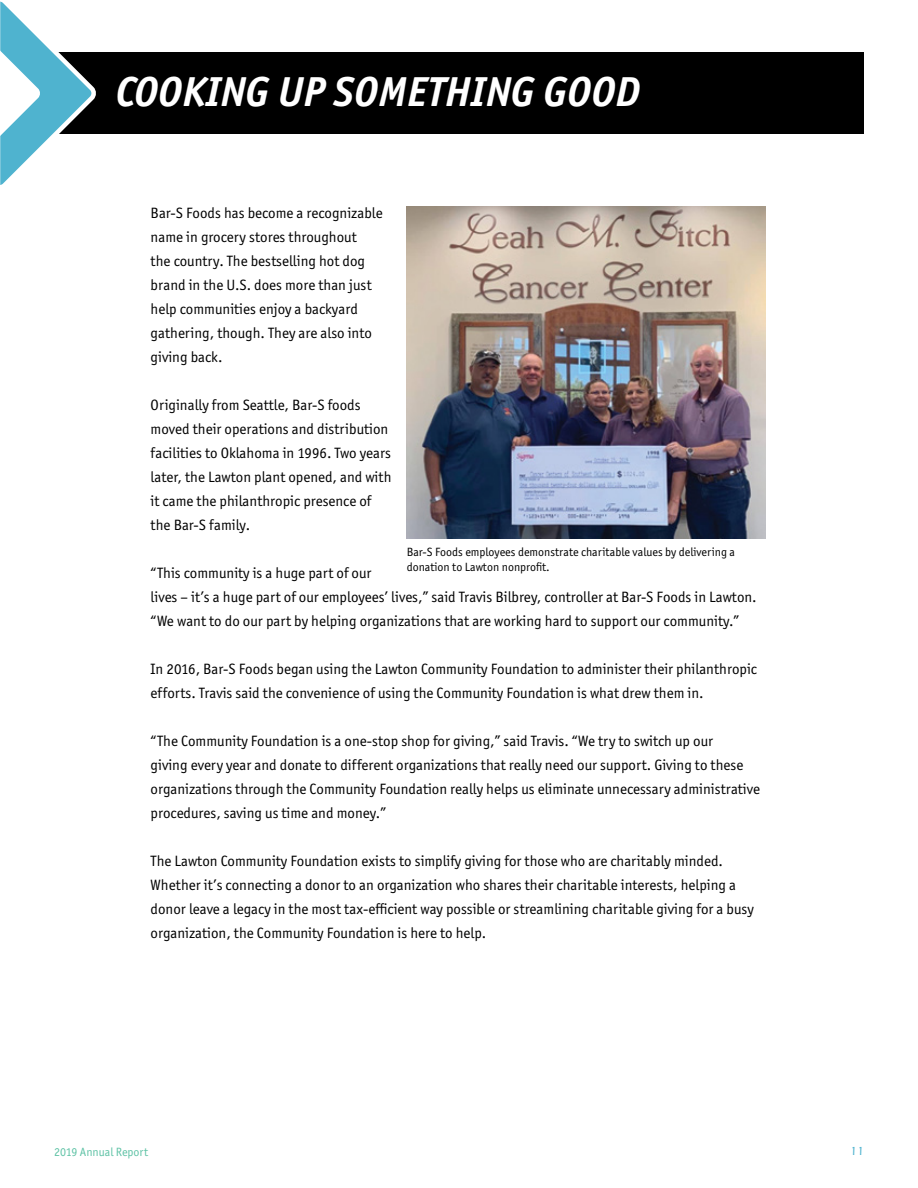
<style>
.page{position:relative;width:918px;height:1188px;background:#fff}
.page>*{position:absolute;margin:0;border:0;box-sizing:border-box;transform-origin:0 0}
.t1{font:italic 700 42px "Officina San ITC";color:#fff}
.t2{font:15px/24px "Officina San ITC";color:#000}
.t3{font:12px/15px "Officina San ITC";color:#000}
.t4{font:12px "Officina San ITC";color:#5ec2a5}
.t5{font:500 12px "Eras ITC";color:#4fb3cf}
</style>
<div class="page">
<img style="left:407px;top:207px;width:359px;height:332px">
<div style="left:54px;top:53px;width:810px;height:81px;background:#000"></div>
<svg style="left:0;top:1px;width:101px;height:184px"></svg>
<p class="t1" style="left:116px;top:66px;width:526px">COOKING UP SOMETHING GOOD</p>
<p class="t2" style="left:151px;top:201px;width:234px">Bar-S Foods has become a recognizable name in grocery stores throughout<br>the country. The bestselling hot dog brand in the U.S. does more than just help communities enjoy a backyard gathering, though. They are also into giving back.</p>
<p class="t2" style="left:151px;top:393px;width:242px">Originally from Seattle, Bar-S foods moved their operations and distribution facilities to Oklahoma in 1996. Two years later, the Lawton plant opened, and with it came the philanthropic presence of the Bar-S family.</p>
<p class="t2" style="left:151px;top:561px;width:608px">“This community is a huge part of our<br>lives – it’s a huge part of our employees’ lives,” said Travis Bilbrey, controller at Bar-S Foods in Lawton. “We want to do our part by helping organizations that are working hard to support our community.”</p>
<p class="t2" style="left:151px;top:657px;width:608px">In 2016, Bar-S Foods began using the Lawton Community Foundation to administer their philanthropic efforts. Travis said the convenience of using the Community Foundation is what drew them in.</p>
<p class="t2" style="left:151px;top:729px;width:611px">“The Community Foundation is a one-stop shop for giving,” said Travis. “We try to switch up our<br>giving every year and donate to different organizations that really need our support. Giving to these organizations through the Community Foundation really helps us eliminate unnecessary administrative procedures, saving us time and money.”</p>
<p class="t2" style="left:151px;top:849px;width:605px">The Lawton Community Foundation exists to simplify giving for those who are charitably minded.<br>Whether it’s connecting a donor to an organization who shares their charitable interests, helping a donor leave a legacy in the most tax-efficient way possible or streamlining charitable giving for a busy organization, the Community Foundation is here to help.</p>
<p class="t3" style="left:407px;top:544px;width:330px">Bar-S Foods employees demonstrate charitable values by delivering a donation to Lawton nonprofit.</p>
<p class="t4" style="left:54px;top:1145px;width:96px">2019 Annual Report</p>
<p class="t5" style="left:850px;top:1144px;width:15px">11</p>
</div>
